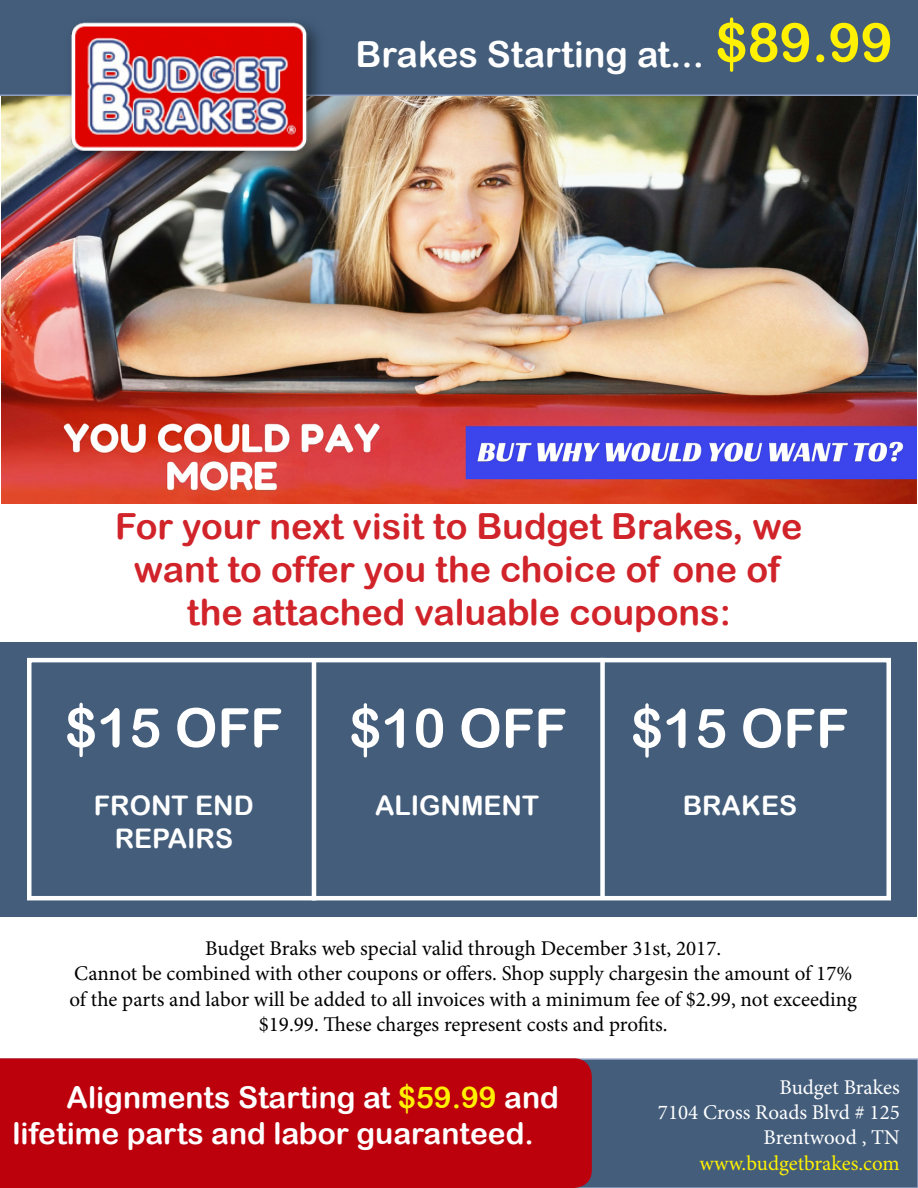
<style>
.page{position:relative;width:918px;height:1188px;background:#fff}
.page>*{position:absolute;margin:0;border:0;box-sizing:border-box;transform-origin:0 0}
.t1{font:54px "Arial Rounded MT Bold";color:#fff}
.t2{font:54px "Arial Rounded MT Bold";color:#fff101}
.t3{font:36px/43.2px "Arial Rounded MT Bold";color:#d1232a;text-align:center}
.t4{font:36px "Arial Rounded MT Bold";color:#fff}
.t5{font:30px "Arial Rounded MT Bold";color:#fff}
.t6{font:27px "Arial Rounded MT Bold";color:#fff}
.t7{font:21px/25.2px "Minion Pro";color:#000;text-align:center}
.t8{font:21px "Minion Pro";color:#fff}
.t9{font:21px "Minion Pro";color:#fff101}
.s1{color:#fff101}
</style>
<div class="page">
<div style="left:0;top:642px;width:917px;height:274px;background:#435d7b"></div>
<div style="left:0;top:0;width:918px;height:96px;background:#435d7b"></div>
<div style="left:0;top:1059px;width:918px;height:129px;background:#435d7b"></div>
<img style="left:1px;top:96px;width:916px;height:407px">
<div style="left:0;top:1058px;width:592px;height:130px;background:#bc000c"></div>
<div style="left:27px;top:658px;width:864px;height:242px;border:4px solid #fff"></div>
<hr style="left:312px;top:661px;width:4px;height:239px;background:#fff">
<div style="left:600px;top:658px;width:5px;height:239px;background:#fff"></div>
<img style="left:48px;top:9px;width:291px;height:166px">
<p class="t4" style="left:356px;top:33px;width:350px">Brakes Starting at...</p>
<p class="t2" style="left:716px;top:11px;width:179px">$89.99</p>
<p class="t3" style="left:115px;top:504px;width:689px">For your next visit to Budget Brakes, we want to offer you the choice of one of the attached valuable coupons:</p>
<p class="t1" style="left:65px;top:696px;width:219px">$15 OFF</p>
<p class="t6" style="left:94px;top:790px;width:161px">FRONT END</p>
<p class="t6" style="left:115px;top:822px;width:120px">REPAIRS</p>
<p class="t1" style="left:349px;top:696px;width:219px">$10 OFF</p>
<p class="t6" style="left:375px;top:790px;width:165px">ALIGNMENT</p>
<p class="t1" style="left:631px;top:696px;width:219px">$15 OFF</p>
<p class="t6" style="left:683px;top:790px;width:116px">BRAKES</p>
<p class="t7" style="left:205px;top:936px;width:517px">Budget Braks web special valid through December 31st, 2017.</p>
<p class="t7" style="left:70px;top:961px;width:789px">Cannot be combined with other coupons or offers. Shop supply chargesin the amount of 17% of the parts and labor will be added to all invoices with a minimum fee of $2.99, not exceeding $19.99. These charges represent costs and profits.</p>
<p class="t5" style="left:66px;top:1080px;width:494px">Alignments Starting at <span class="s1">$59.99</span> and</p>
<p class="t5" style="left:12px;top:1116px;width:523px">lifetime parts and labor guaranteed.</p>
<p class="t8" style="left:779px;top:1073px;width:122px">Budget Brakes</p>
<p class="t8" style="left:658px;top:1098px;width:243px">7104 Cross Roads Blvd # 125</p>
<p class="t8" style="left:764px;top:1124px;width:138px">Brentwood , TN</p>
<p class="t9" style="left:700px;top:1149px;width:202px">www.budgetbrakes.com</p>
</div>
